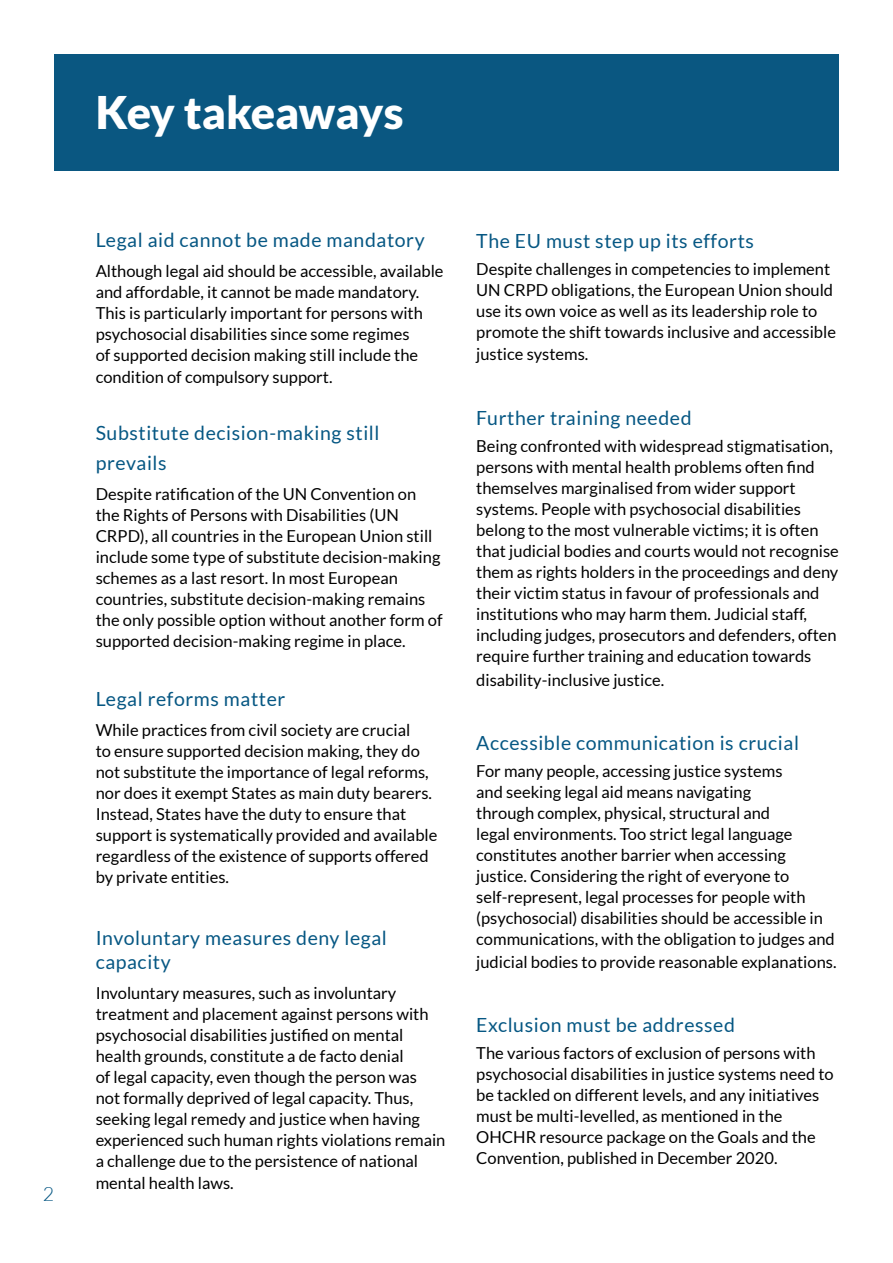
<style>
.page{position:relative;width:893px;height:1263px;background:#fff}
.page>*{position:absolute;margin:0;border:0;box-sizing:border-box;transform-origin:0 0}
.t1{font:900 45px "Lato";letter-spacing:-.005em;color:#fff}
.t2{font:19.5px/30px "Lato";letter-spacing:.03em;color:#065783}
.t3{font:300 19.5px "Lato";color:#065783}
.t4{font:16.5px/21px "Lato";color:#000}
</style>
<div class="page">
<div style="left:54px;top:54px;width:785px;height:116px;background:#0a5781"></div>
<p class="t3" style="left:43px;top:1183px;width:13px">2</p>
<h1 class="t1" style="left:96px;top:86px;width:309px">Key takeaways</h1>
<p class="t2" style="left:96px;top:224px;width:331px">Legal aid cannot be made mandatory</p>
<p class="t4" style="left:96px;top:260px;width:349px">Although legal aid should be accessible, available and affordable, it cannot be made mandatory.<br>This is particularly important for persons with psychosocial disabilities since some regimes<br>of supported decision making still include the</p>
<p class="t4" style="left:96px;top:366px;width:238px">condition of compulsory support.</p>
<p class="t2" style="left:96px;top:418px;width:285px">Substitute decision-making still prevails</p>
<p class="t4" style="left:96px;top:483px;width:348px">Despite ratification of the UN Convention on the Rights of Persons with Disabilities (UN CRPD), all countries in the European Union still include some type of substitute decision-making schemes as a last resort. In most European countries, substitute decision-making remains the only possible option without another form of supported decision-making regime in place.</p>
<p class="t2" style="left:96px;top:684px;width:191px">Legal reforms matter</p>
<p class="t4" style="left:96px;top:720px;width:343px">While practices from civil society are crucial<br>to ensure supported decision making, they do not substitute the importance of legal reforms, nor does it exempt States as main duty bearers.<br>Instead, States have the duty to ensure that support is systematically provided and available regardless of the existence of supports offered by private entities.</p>
<p class="t2" style="left:96px;top:925px;width:293px;line-height:24px">Involuntary measures deny legal capacity</p>
<p class="t4" style="left:96px;top:982px;width:351px">Involuntary measures, such as involuntary treatment and placement against persons with psychosocial disabilities justified on mental health grounds, constitute a de facto denial<br>of legal capacity, even though the person was not formally deprived of legal capacity. Thus, seeking legal remedy and justice when having experienced such human rights violations remain a challenge due to the persistence of national</p>
<p class="t4" style="left:96px;top:1173px;width:139px">mental health laws.</p>
<p class="t2" style="left:476px;top:226px;width:279px">The EU must step up its efforts</p>
<p class="t4" style="left:476px;top:258px;width:361px">Despite challenges in competencies to implement UN CRPD obligations, the European Union should use its own voice as well as its leadership role to promote the shift towards inclusive and accessible</p>
<p class="t4" style="left:476px;top:344px;width:114px">justice systems.</p>
<p class="t2" style="left:476px;top:403px;width:217px">Further training needed</p>
<p class="t4" style="left:476px;top:435px;width:364px">Being confronted with widespread stigmatisation, persons with mental health problems often find themselves marginalised from wider support systems. People with psychosocial disabilities belong to the most vulnerable victims; it is often that judicial bodies and courts would not recognise them as rights holders in the proceedings and deny their victim status in favour of professionals and institutions who may harm them. Judicial staff, including judges, prosecutors and defenders, often require further training and education towards</p>
<p class="t4" style="left:476px;top:669px;width:189px">disability-inclusive justice.</p>
<p class="t2" style="left:476px;top:728px;width:324px">Accessible communication is crucial</p>
<p class="t4" style="left:476px;top:761px;width:360px">For many people, accessing justice systems<br>and seeking legal aid means navigating<br>through complex, physical, structural and<br>legal environments. Too strict legal language constitutes another barrier when accessing justice. Considering the right of everyone to self-represent, legal processes for people with (psychosocial) disabilities should be accessible in communications, with the obligation to judges and</p>
<p class="t4" style="left:476px;top:951px;width:362px">judicial bodies to provide reasonable explanations.</p>
<p class="t2" style="left:476px;top:1010px;width:260px">Exclusion must be addressed</p>
<p class="t4" style="left:476px;top:1043px;width:359px">The various factors of exclusion of persons with psychosocial disabilities in justice systems need to be tackled on different levels, and any initiatives must be multi-levelled, as mentioned in the OHCHR resource package on the Goals and the Convention, published in December 2020.</p>
</div>
